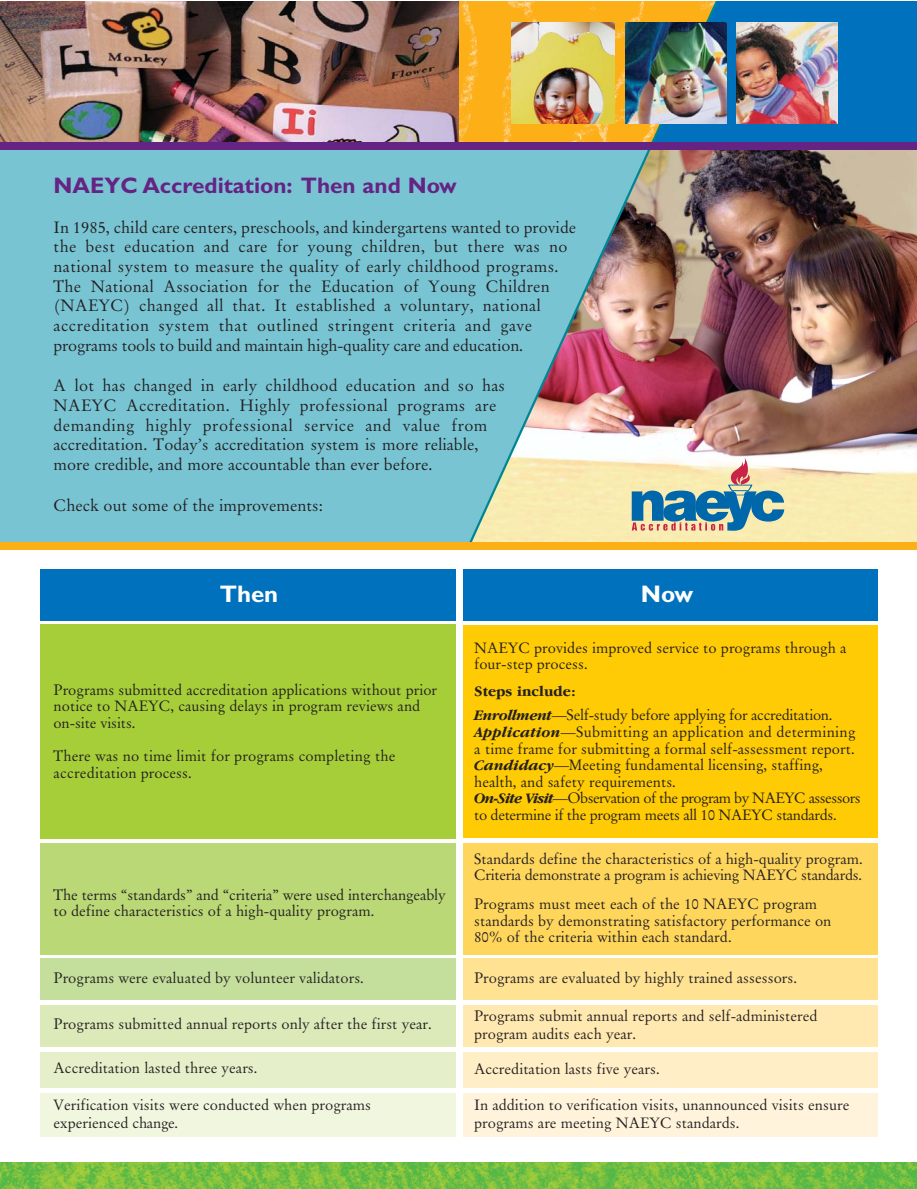
<style>
.page{position:relative;width:917px;height:1189px;background:#fff}
.page>*{position:absolute;margin:0;border:0;box-sizing:border-box;transform-origin:0 0}
.t1{font:700 24px "Gill Sans";color:#fff}
.t2{font:700 22.5px "Gill Sans";color:#652484}
.t3{font:16.5px/19.6px "Garamand Classic";letter-spacing:.015em;color:#231f20}
.t4{font:15px/16.5px "Garamand Classic";color:#231f20}
.t5{font:700 15px "Garamond IT Cby BT";color:#231f20}
.s1{font-family:"Garamond IT Cby BT";font-weight:700;font-style:italic}
</style>
<div class="page">
<img style="left:0;top:1px;width:916px;height:1187px">
<h2 class="t2" style="left:54px;top:178px;width:404px">NAEYC Accreditation: Then and Now</h2>
<p class="t3" style="left:54px;top:219px;width:524px">In 1985, child care centers, preschools, and kindergartens wanted to provide the best education and care for young children, but there was no national system to measure the quality of early childhood programs.<br>The National Association for the Education of Young Children (NAEYC) changed all that. It established a voluntary, national accreditation system that outlined stringent criteria and gave programs tools to build and maintain high-quality care and education.</p>
<p class="t3" style="left:54px;top:377px;width:453px">A lot has changed in early childhood education and so has NAEYC Accreditation. Highly professional programs are demanding highly professional service and value from accreditation. Today’s accreditation system is more reliable, more credible, and more accountable than ever before.</p>
<p class="t3" style="left:54px;top:496px;width:271px">Check out some of the improvements:</p>
<h1 class="t1" style="left:220px;top:585px;width:60px">Then</h1>
<h1 class="t1" style="left:640px;top:585px;width:54px">Now</h1>
<p class="t4" style="left:54px;top:683px;width:385px">Programs submitted accreditation applications without prior notice to NAEYC, causing delays in program reviews and on-site visits.</p>
<p class="t4" style="left:54px;top:749px;width:343px">There was no time limit for programs completing the accreditation process.</p>
<p class="t4" style="left:54px;top:887px;width:393px">The terms “standards” and “criteria” were used interchangeably to define characteristics of a high-quality program.</p>
<p class="t4" style="left:474px;top:641px;width:374px">NAEYC provides improved service to programs through a four-step process.</p>
<p class="t5" style="left:474px;top:685px;width:103px">Steps include:</p>
<p class="t4" style="left:474px;top:708px;width:388px"><span class="s1">Enrollment</span>—Self-study before applying for accreditation.<br><span class="s1">Application</span>—Submitting an application and determining a time frame for submitting a formal self-assessment report.<br><span class="s1">Candidacy</span>—Meeting fundamental licensing, staffing, health, and safety requirements.<br><span class="s1">On-Site Visit</span>—Observation of the program by NAEYC assessors to determine if the program meets all 10 NAEYC standards.</p>
<p class="t4" style="left:474px;top:852px;width:390px">Standards define the characteristics of a high-quality program.<br>Criteria demonstrate a program is achieving NAEYC standards.</p>
<p class="t4" style="left:474px;top:897px;width:359px">Programs must meet each of the 10 NAEYC program standards by demonstrating satisfactory performance on<br>80% of the criteria within each standard.</p>
<p class="t4" style="left:54px;top:971px;width:312px">Programs were evaluated by volunteer validators.</p>
<p class="t4" style="left:474px;top:970px;width:324px">Programs are evaluated by highly trained assessors.</p>
<p class="t4" style="left:54px;top:1017px;width:379px">Programs submitted annual reports only after the first year.</p>
<p class="t4" style="left:474px;top:1008px;width:345px;line-height:18px">Programs submit annual reports and self-administered program audits each year.</p>
<p class="t4" style="left:54px;top:1061px;width:205px">Accreditation lasted three years.</p>
<p class="t4" style="left:474px;top:1062px;width:187px">Accreditation lasts five years.</p>
<p class="t4" style="left:54px;top:1097px;width:319px;line-height:18px">Verification visits were conducted when programs experienced change.</p>
<p class="t4" style="left:474px;top:1096px;width:377px;line-height:18px">In addition to verification visits, unannounced visits ensure programs are meeting NAEYC standards.</p>
</div>
